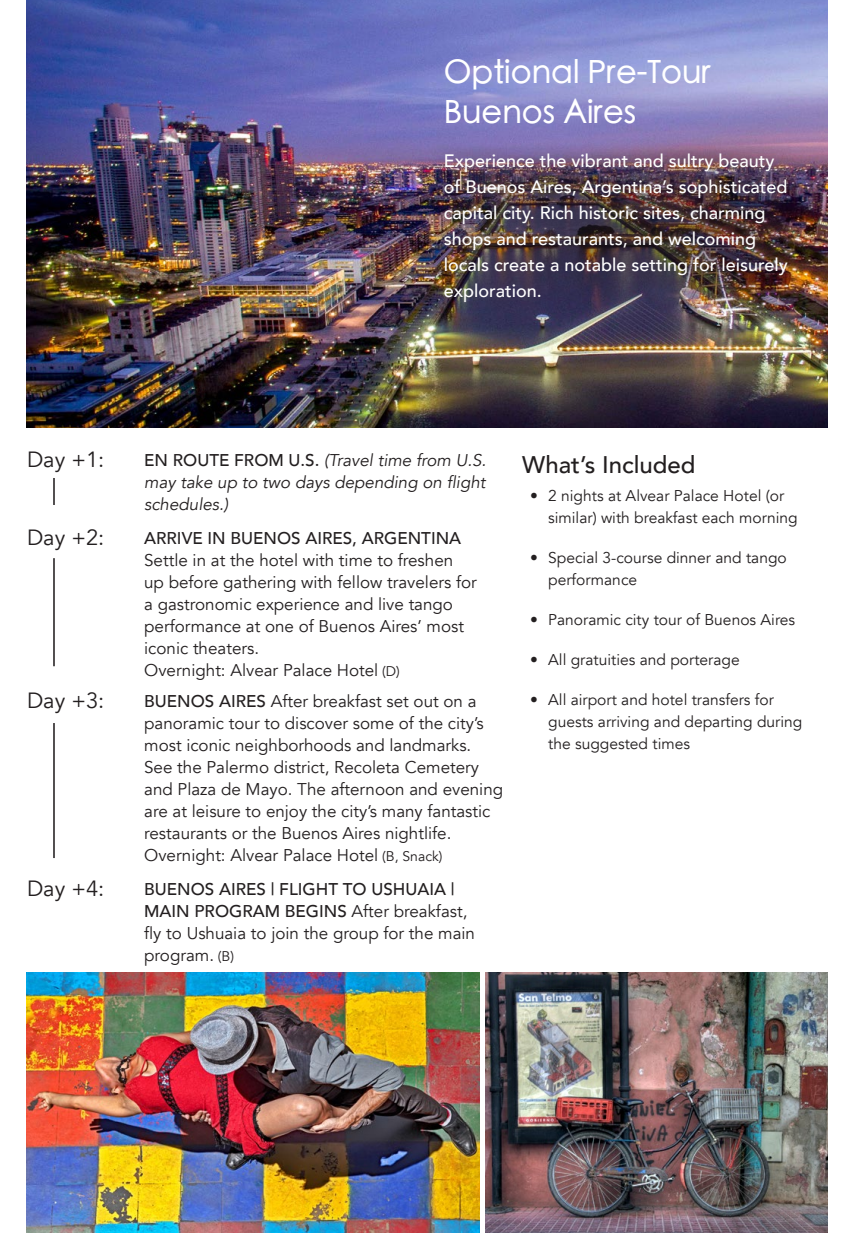
<style>
.page{position:relative;width:855px;height:1260px;background:#fff}
.page>*{position:absolute;margin:0;border:0;box-sizing:border-box;transform-origin:0 0}
.t1{font:500 32px/40px "ST Heiti TC";color:#fff}
.t2{font:500 24px "Avenir";color:#231f20}
.t3{font:22px "Avenir";color:#231f20}
.t4{font:500 18px/26px "Avenir";color:#fff}
.t5{font:17px/22px "Avenir";color:#231f20}
.t6{font:italic 17px/22px "Avenir";color:#231f20;text-align:justify}
.t7{font:500 17px "Avenir";color:#231f20}
.t8{font:15.6px/22px "Avenir";color:#231f20}
.s1{font-weight:500;font-style:normal}
.s2{font-size:14px}
.s3{font-weight:500}
</style>
<div class="page">
<img style="left:26px;top:0;width:801px;height:427px">
<img style="left:435px;top:145px;width:360px;height:166px">
<svg style="left:53px;top:478px;width:2px;height:27px"></svg>
<hr style="left:54px;top:558px;width:1px;height:108px;background:#231f20">
<hr style="left:53px;top:558px;width:1px;height:108px;background:#231f20">
<hr style="left:54px;top:723px;width:1px;height:135px;background:#231f20">
<hr style="left:53px;top:723px;width:1px;height:135px;background:#231f20">
<img style="left:26px;top:972px;width:454px;height:261px">
<img style="left:485px;top:972px;width:342px;height:261px">
<h1 class="t1" style="left:444px;top:53px;width:269px">Optional Pre-Tour<br>Buenos Aires</h1>
<p class="t4" style="left:444px;top:146px;width:346px">Experience the vibrant and sultry beauty of Buenos Aires, Argentina’s sophisticated capital city. Rich historic sites, charming shops and restaurants, and welcoming locals create a notable setting for leisurely exploration.</p>
<p class="t3" style="left:27px;top:446px;width:79px">Day +1:</p>
<p class="t6" style="left:144px;top:450px;width:344px"><span class="s1">EN ROUTE FROM U.S.</span> (Travel time from U.S. may take up to two days depending on flight schedules.)</p>
<p class="t3" style="left:27px;top:524px;width:79px">Day +2:</p>
<p class="t7" style="left:144px;top:523px;width:319px">ARRIVE IN BUENOS AIRES, ARGENTINA</p>
<p class="t5" style="left:144px;top:549px;width:334px">Settle in at the hotel with time to freshen up before gathering with fellow travelers for a gastronomic experience and live tango performance at one of Buenos Aires’ most iconic theaters.<br>Overnight: Alvear Palace Hotel <span class="s2">(D)</span></p>
<p class="t3" style="left:27px;top:688px;width:79px">Day +3:</p>
<p class="t5" style="left:144px;top:691px;width:361px"><span class="s3">BUENOS AIRES</span> After breakfast set out on a panoramic tour to discover some of the city’s most iconic neighborhoods and landmarks.<br>See the Palermo district, Recoleta Cemetery and Plaza de Mayo. The afternoon and evening are at leisure to enjoy the city’s many fantastic restaurants or the Buenos Aires nightlife.<br>Overnight: Alvear Palace Hotel <span class="s2">(B, Snack)</span></p>
<p class="t3" style="left:27px;top:875px;width:79px">Day +4:</p>
<p class="t5" style="left:144px;top:879px;width:332px"><span class="s3">BUENOS AIRES | FLIGHT TO USHUAIA |<br>MAIN PROGRAM BEGINS</span> After breakfast, fly to Ushuaia to join the group for the main program. <span class="s2">(B)</span></p>
<h2 class="t2" style="left:522px;top:444px;width:175px">What’s Included</h2>
<p class="t8" style="left:548px;top:485px;width:251px;text-indent:-18px">• 2 nights at Alvear Palace Hotel (or similar) with breakfast each morning</p>
<p class="t8" style="left:548px;top:547px;width:240px;text-indent:-18px">• Special 3-course dinner and tango performance</p>
<p class="t8" style="left:530px;top:609px;width:267px">• Panoramic city tour of Buenos Aires</p>
<p class="t8" style="left:530px;top:649px;width:211px">• All gratuities and porterage</p>
<p class="t8" style="left:548px;top:689px;width:256px;text-indent:-18px">• All airport and hotel transfers for guests arriving and departing during the suggested times</p>
</div>
